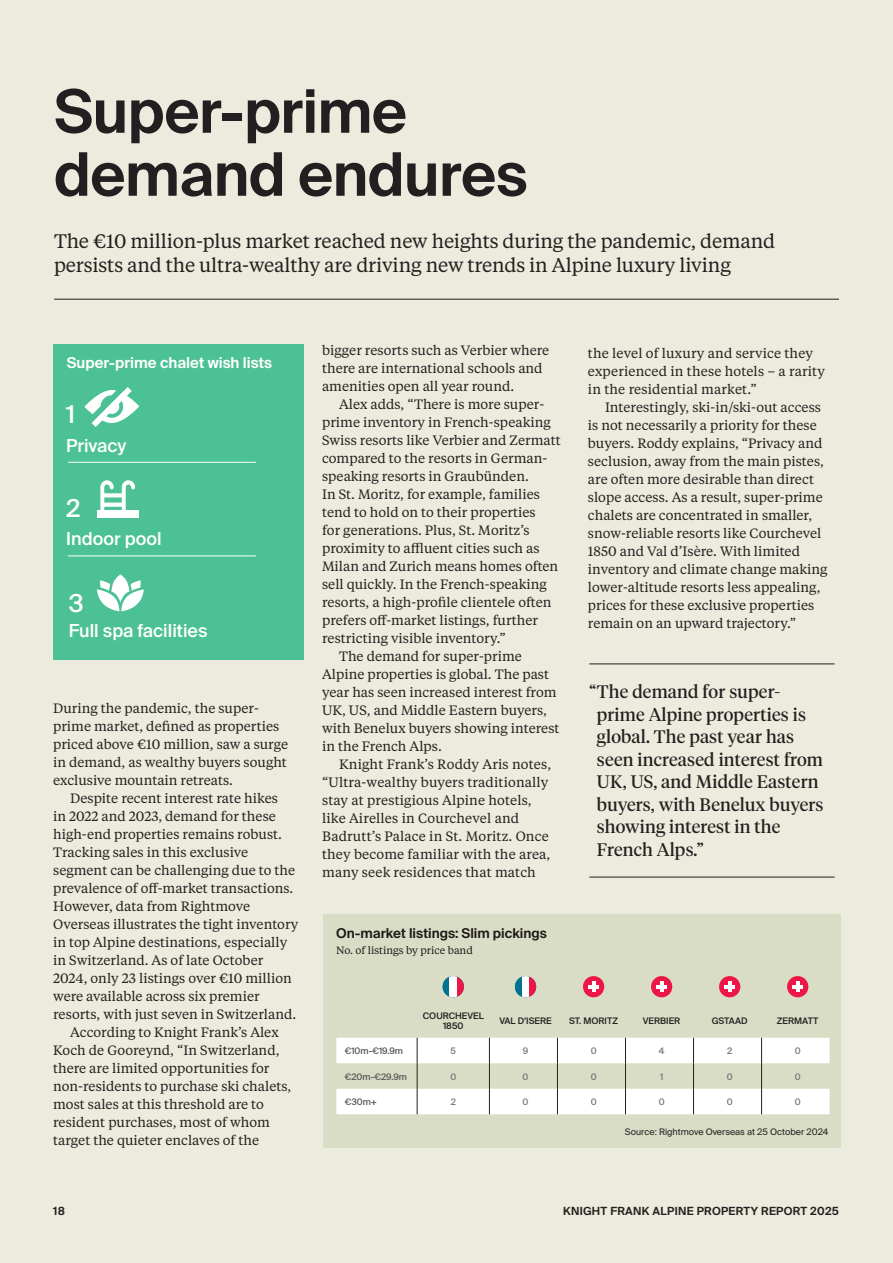
<style>
.page{position:relative;width:893px;height:1263px;background:#ebecdd}
.page>*{position:absolute;margin:0;border:0;box-sizing:border-box;transform-origin:0 0}
.t1{font:600 60px/63px "Suisse Intl";letter-spacing:-.01em;color:#231f20}
.t2{font:500 24.6px "Suisse Intl";color:#fff}
.t3{font:19.5px/24.8px "Tiempos Text";letter-spacing:-.01em;color:#231f20}
.t4{font:18px/22.5px "Tiempos Headline";letter-spacing:.01em;color:#231f20}
.t5{font:500 18px "Suisse Intl";color:#fff}
.t6{font:600 15px "Suisse Intl";color:#fff}
.t7{font:13.5px/18px "Tiempos Text";color:#231f20}
.t8{font:600 13.5px "Suisse Intl";color:#231f20}
.t9{font:600 11.25px "Suisse Intl";letter-spacing:.025em;color:#231f20}
.t10{font:10.5px "Tiempos Text";color:#231f20}
.t11{font:500 9px/10.5px "Suisse Intl";color:#231f20;text-align:center}
.t12{font:9px "Suisse Intl";color:#231f20}
.t13{font:500 9px "Suisse Intl";color:#57585a}
.t14{font:500 9px "Suisse Intl";color:#757679}
</style>
<div class="page">
<div style="left:323px;top:914px;width:518px;height:234px;background:#daddc5"></div>
<svg style="left:336px;top:1038px;width:494px;height:76px"></svg>
<svg style="left:443px;top:977px;width:6px;height:20px"></svg>
<div style="left:449px;top:976px;width:8px;height:21px;background:#fff"></div>
<svg style="left:457px;top:976px;width:7px;height:21px"></svg>
<svg style="left:515px;top:976px;width:7px;height:21px"></svg>
<div style="left:522px;top:976px;width:7px;height:21px;background:#fff"></div>
<svg style="left:529px;top:976px;width:7px;height:21px"></svg>
<div style="left:583px;top:976px;width:21px;height:21px;background:#ed1747;border-radius:50%"></div>
<svg style="left:588px;top:981px;width:11px;height:11px"></svg>
<div style="left:651px;top:976px;width:21px;height:21px;background:#ed1747;border-radius:50%"></div>
<svg style="left:656px;top:981px;width:11px;height:11px"></svg>
<div style="left:719px;top:976px;width:21px;height:21px;background:#ed1747;border-radius:50%"></div>
<svg style="left:724px;top:981px;width:11px;height:11px"></svg>
<div style="left:787px;top:976px;width:21px;height:21px;background:#ed1747;border-radius:50%"></div>
<svg style="left:792px;top:981px;width:11px;height:11px"></svg>
<hr style="left:54px;top:299px;width:785px;height:1px;background:#231f20">
<div style="left:53px;top:344px;width:251px;height:315px;background:#4cc195"></div>
<svg style="left:97px;top:574px;width:47px;height:37px"></svg>
<svg style="left:100px;top:480px;width:35px;height:30px"></svg>
<div style="left:97px;top:510px;width:42px;height:7px;background:#fff"></div>
<svg style="left:84px;top:387px;width:55px;height:40px"></svg>
<hr style="left:68px;top:462px;width:188px;height:1px;background:#fff">
<hr style="left:68px;top:556px;width:188px;height:1px;background:#fff">
<hr style="left:589px;top:664px;width:246px;height:1px;background:#231f20">
<hr style="left:589px;top:877px;width:246px;height:1px;background:#231f20">
<h1 class="t1" style="left:54px;top:81px;width:475px">Super-prime demand endures</h1>
<h3 class="t3" style="left:54px;top:227px;width:723px">The €10 million-plus market reached new heights during the pandemic, demand persists and the ultra-wealthy are driving new trends in Alpine luxury living</h3>
<p class="t6" style="left:67px;top:354px;width:207px">Super-prime chalet wish lists</p>
<h2 class="t2" style="left:66px;top:400px;width:10px">1</h2>
<h3 class="t5" style="left:66px;top:435px;width:61px">Privacy</h3>
<h2 class="t2" style="left:66px;top:494px;width:16px">2</h2>
<h3 class="t5" style="left:66px;top:528px;width:97px">Indoor pool</h3>
<h2 class="t2" style="left:69px;top:589px;width:16px">3</h2>
<h3 class="t5" style="left:69px;top:621px;width:140px">Full spa facilities</h3>
<p class="t7" style="left:53px;top:699px;width:237px">During the pandemic, the super&shy;prime market, defined as properties priced above €10 million, saw a surge in demand, as wealthy buyers sought exclusive mountain retreats.</p>
<p class="t7" style="left:70px;top:789px;width:209px">Despite recent interest rate hikes</p>
<p class="t7" style="left:53px;top:807px;width:224px">in 2022 and 2023, demand for these</p>
<p class="t7" style="left:53px;top:825px;width:230px">high-end properties remains robust.</p>
<p class="t7" style="left:53px;top:843px;width:197px">Tracking sales in this exclusive</p>
<p class="t7" style="left:53px;top:861px;width:244px">segment can be challenging due to the</p>
<p class="t7" style="left:53px;top:879px;width:242px">prevalence of off-market transactions.</p>
<p class="t7" style="left:53px;top:897px;width:199px">However, data from Rightmove</p>
<p class="t7" style="left:53px;top:915px;width:247px">Overseas illustrates the tight inventory</p>
<p class="t7" style="left:53px;top:933px;width:236px">in top Alpine destinations, especially</p>
<p class="t7" style="left:53px;top:951px;width:212px">in Switzerland. As of late October</p>
<p class="t7" style="left:53px;top:969px;width:240px">2024, only 23 listings over €10 million</p>
<p class="t7" style="left:53px;top:987px;width:208px">were available across six premier</p>
<p class="t7" style="left:53px;top:1005px;width:245px">resorts, with just seven in Switzerland.</p>
<p class="t7" style="left:70px;top:1023px;width:210px">According to Knight Frank’s Alex</p>
<p class="t7" style="left:53px;top:1041px;width:228px">Koch de Gooreynd, “In Switzerland,</p>
<p class="t7" style="left:53px;top:1059px;width:218px">there are limited opportunities for</p>
<p class="t7" style="left:53px;top:1077px;width:240px">non-residents to purchase ski chalets,</p>
<p class="t7" style="left:53px;top:1095px;width:212px">most sales at this threshold are to</p>
<p class="t7" style="left:53px;top:1113px;width:218px">resident purchases, most of whom</p>
<p class="t7" style="left:53px;top:1131px;width:207px">target the quieter enclaves of the</p>
<p class="t7" style="left:322px;top:341px;width:229px">bigger resorts such as Verbier where there are international schools and amenities open all year round.</p>
<p class="t7" style="left:339px;top:395px;width:207px">Alex adds, “There is more super-</p>
<p class="t7" style="left:322px;top:413px;width:230px">prime inventory in French-speaking</p>
<p class="t7" style="left:322px;top:431px;width:240px">Swiss resorts like Verbier and Zermatt</p>
<p class="t7" style="left:322px;top:449px;width:227px">compared to the resorts in German-</p>
<p class="t7" style="left:322px;top:467px;width:208px">speaking resorts in Graubünden.</p>
<p class="t7" style="left:322px;top:485px;width:219px">In St. Moritz, for example, families</p>
<p class="t7" style="left:322px;top:503px;width:215px">tend to hold on to their properties</p>
<p class="t7" style="left:322px;top:521px;width:209px">for generations. Plus, St. Moritz’s</p>
<p class="t7" style="left:322px;top:539px;width:219px">proximity to affluent cities such as</p>
<p class="t7" style="left:322px;top:557px;width:238px">Milan and Zurich means homes often</p>
<p class="t7" style="left:322px;top:575px;width:226px">sell quickly. In the French-speaking</p>
<p class="t7" style="left:322px;top:593px;width:231px">resorts, a high-profile clientele often</p>
<p class="t7" style="left:322px;top:611px;width:217px">prefers off-market listings, further</p>
<p class="t7" style="left:322px;top:629px;width:185px">restricting visible inventory.”</p>
<p class="t7" style="left:339px;top:647px;width:184px">The demand for super-prime</p>
<p class="t7" style="left:322px;top:665px;width:228px">Alpine properties is global. The past</p>
<p class="t7" style="left:322px;top:683px;width:236px">year has seen increased interest from</p>
<p class="t7" style="left:322px;top:701px;width:226px">UK, US, and Middle Eastern buyers,</p>
<p class="t7" style="left:322px;top:719px;width:239px">with Benelux buyers showing interest</p>
<p class="t7" style="left:322px;top:737px;width:121px">in the French Alps.</p>
<p class="t7" style="left:339px;top:755px;width:214px">Knight Frank’s Roddy Aris notes,</p>
<p class="t7" style="left:322px;top:773px;width:228px">“Ultra-wealthy buyers traditionally</p>
<p class="t7" style="left:322px;top:791px;width:211px">stay at prestigious Alpine hotels,</p>
<p class="t7" style="left:322px;top:809px;width:199px">like Airelles in Courchevel and</p>
<p class="t7" style="left:322px;top:827px;width:228px">Badrutt’s Palace in St. Moritz. Once</p>
<p class="t7" style="left:322px;top:845px;width:230px">they become familiar with the area,</p>
<p class="t7" style="left:322px;top:863px;width:215px">many seek residences that match</p>
<p class="t8" style="left:336px;top:925px;width:212px">On-market listings: Slim pickings</p>
<p class="t10" style="left:336px;top:943px;width:138px">No. of listings by price band</p>
<p class="t7" style="left:588px;top:343px;width:238px">the level of luxury and service they experienced in these hotels – a rarity in the residential market.”</p>
<p class="t7" style="left:588px;top:397px;width:241px;text-indent:17px">Interestingly, ski-in/ski-out access is not necessarily a priority for these buyers. Roddy explains, “Privacy and seclusion, away from the main pistes, are often more desirable than direct slope access. As a result, super-prime chalets are concentrated in smaller, snow-reliable resorts like Courchevel 1850 and Val d’Isère. With limited inventory and climate change making lower-altitude resorts less appealing, prices for these exclusive properties remain on an upward trajectory.”</p>
<h3 class="t4" style="left:597px;top:680px;width:228px;text-indent:-8px">“The demand for super&shy;prime Alpine properties is global. The past year has seen increased interest from<br>UK, US, and Middle Eastern buyers, with Benelux buyers showing interest in the<br>French Alps.”</h3>
<p class="t11" style="left:423px;top:1010px;width:63px">COURCHEVEL<br>1850</p>
<p class="t11" style="left:499px;top:1016px;width:54px">VAL D’ISERE</p>
<p class="t11" style="left:569px;top:1016px;width:50px">ST. MORITZ</p>
<p class="t11" style="left:643px;top:1016px;width:39px">VERBIER</p>
<p class="t11" style="left:712px;top:1016px;width:38px">GSTAAD</p>
<p class="t11" style="left:777px;top:1016px;width:43px">ZERMATT</p>
<p class="t13" style="left:345px;top:1045px;width:60px">€10m-€19.9m</p>
<p class="t14" style="left:451px;top:1045px;width:7px">5</p>
<p class="t14" style="left:523px;top:1045px;width:7px">9</p>
<p class="t14" style="left:591px;top:1045px;width:7px">0</p>
<p class="t14" style="left:659px;top:1045px;width:7px">4</p>
<p class="t14" style="left:727px;top:1045px;width:7px">2</p>
<p class="t14" style="left:795px;top:1045px;width:7px">0</p>
<p class="t13" style="left:345px;top:1071px;width:64px">€20m-€29.9m</p>
<p class="t14" style="left:450px;top:1071px;width:7px">0</p>
<p class="t14" style="left:523px;top:1071px;width:7px">0</p>
<p class="t14" style="left:591px;top:1071px;width:7px">0</p>
<p class="t14" style="left:660px;top:1071px;width:5px">1</p>
<p class="t14" style="left:727px;top:1071px;width:7px">0</p>
<p class="t14" style="left:795px;top:1071px;width:7px">0</p>
<p class="t13" style="left:345px;top:1097px;width:34px">€30m+</p>
<p class="t14" style="left:451px;top:1097px;width:7px">2</p>
<p class="t14" style="left:523px;top:1097px;width:7px">0</p>
<p class="t14" style="left:591px;top:1097px;width:7px">0</p>
<p class="t14" style="left:659px;top:1097px;width:7px">0</p>
<p class="t14" style="left:727px;top:1097px;width:7px">0</p>
<p class="t14" style="left:795px;top:1097px;width:7px">0</p>
<p class="t12" style="left:625px;top:1127px;width:205px">Source: Rightmove Overseas at 25 October 2024</p>
<p class="t9" style="left:53px;top:1205px;width:13px">18</p>
<p class="t9" style="left:563px;top:1205px;width:277px">KNIGHT FRANK ALPINE PROPERTY REPORT 2025</p>
</div>
